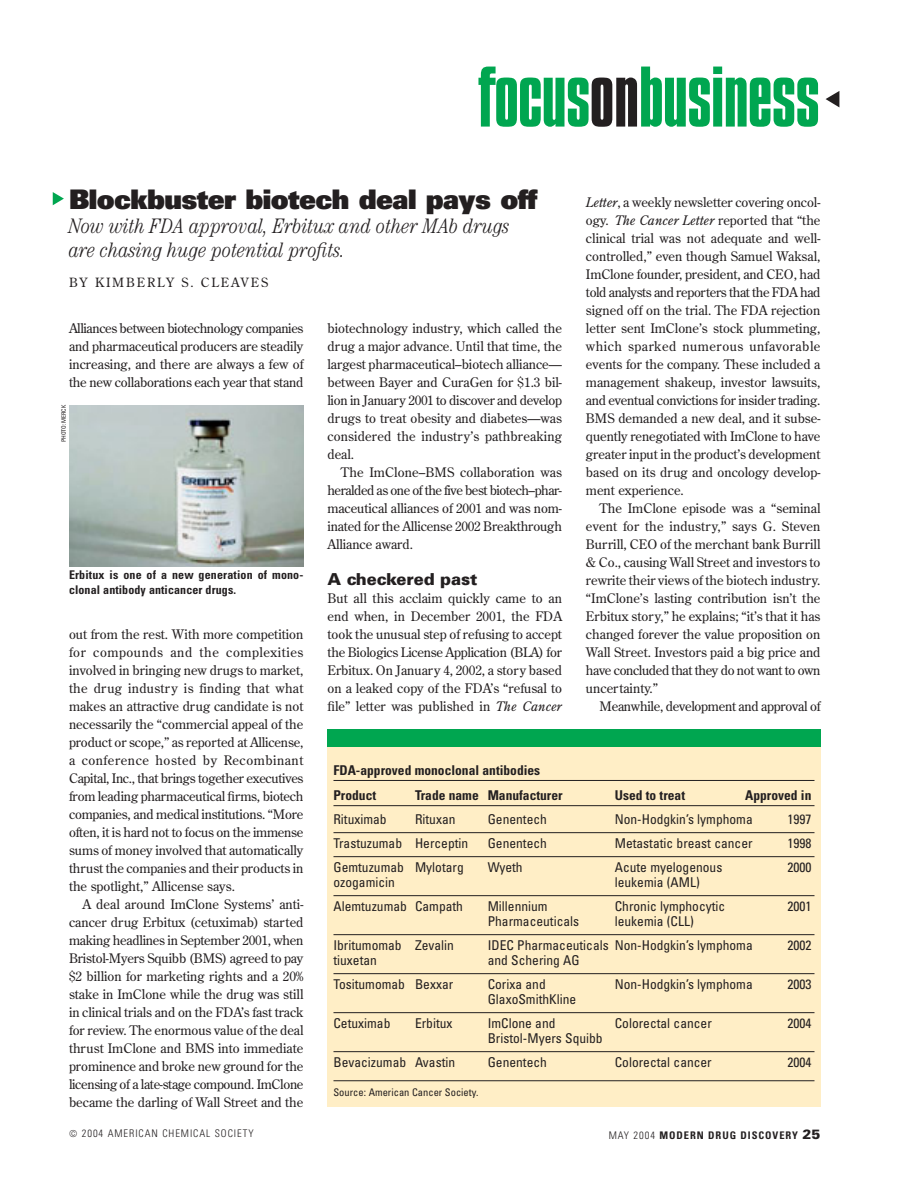
<style>
.page{position:relative;width:918px;height:1188px;background:#fff}
.page>*{position:absolute;margin:0;border:0;box-sizing:border-box;transform-origin:0 0}
.t1{font:90px "Compacta Plain";letter-spacing:-.02em;color:#00a650}
.t2{font:900 27px "Univers";letter-spacing:-.02em;color:#231f20}
.t3{font:italic 300 condensed 21px/24px "Century";letter-spacing:-.005em;color:#231f20}
.t4{font:900 16.5px "Univers";letter-spacing:-.005em;color:#231f20}
.t5{font:condensed 13.5px "Univers";color:#231f20}
.t6{font:700 condensed 13.5px/25.5px "Univers";color:#231f20}
.t7{font:13.2px/18px "Century Old Style";color:#231f20;text-align:justify}
.t8{font:13.2px "Century Old Style";letter-spacing:-.02em;color:#231f20}
.t9{font:12.75px "Century Old Style";letter-spacing:.15em;color:#231f20}
.t10{font:700 condensed 12px/15px "Univers";letter-spacing:.01em;color:#231f20}
.t11{font:condensed 10.5px "Univers";color:#231f20}
.t12{font:700 condensed 10.5px "Univers";letter-spacing:.09em;color:#231f20}
.t13{font:300 condensed 10.5px "Univers";letter-spacing:.09em;color:#231f20}
.t14{font:condensed 6px "Univers";letter-spacing:-.015em;color:#231f20}
.s1{color:#231f20}
.s2{font-style:italic}
.s3{font-weight:300}
.s4{font-weight:900;font-stretch:normal;font-size:13.5px}
</style>
<div class="page">
<img style="left:69px;top:405px;width:234px;height:162px">
<div style="left:327px;top:747px;width:493px;height:360px;background:#ffeec6"></div>
<hr style="left:333px;top:780px;width:481px;height:1px;background:#231f20">
<hr style="left:333px;top:805px;width:481px;height:1px;background:#231f20">
<hr style="left:333px;top:832px;width:481px;height:1px;background:#231f20">
<hr style="left:333px;top:856px;width:481px;height:1px;background:#231f20">
<hr style="left:333px;top:895px;width:481px;height:1px;background:#231f20">
<hr style="left:333px;top:934px;width:481px;height:1px;background:#231f20">
<hr style="left:333px;top:973px;width:481px;height:1px;background:#231f20">
<hr style="left:333px;top:1012px;width:481px;height:1px;background:#231f20">
<hr style="left:333px;top:1051px;width:481px;height:1px;background:#231f20">
<hr style="left:333px;top:1080px;width:481px;height:1px;background:#231f20">
<div style="left:327px;top:729px;width:493px;height:18px;background:#00a650"></div>
<h1 class="t1" style="left:478px;top:66px;width:344px">focus<span class="s1">on</span>business</h1>
<h2 class="t2" style="left:69px;top:189px;width:470px">Blockbuster biotech deal pays off</h2>
<h3 class="t3" style="left:69px;top:216px;width:442px">Now with FDA approval, Erbitux and other MAb drugs are chasing huge potential profits.</h3>
<p class="t9" style="left:69px;top:277px;width:201px">BY KIMBERLY S. CLEAVES</p>
<p class="t7" style="left:586px;top:194px;width:236px"><span class="s2">Letter</span>, a weekly newsletter covering oncol&shy;ogy. <span class="s2">The Cancer Letter</span> reported that “the clinical trial was not adequate and well&shy;controlled,” even though Samuel Waksal, ImClone founder, president, and CEO, had told analysts and reporters that the FDA had signed off on the trial. The FDA rejection letter sent ImClone’s stock plummeting, which sparked numerous unfavorable events for the company. These included a management shakeup, investor lawsuits, and eventual convictions for insider trading.<br>BMS demanded a new deal, and it subse&shy;quently renegotiated with ImClone to have greater input in the product’s development based on its drug and oncology develop&shy;ment experience.</p>
<p class="t7" style="left:586px;top:500px;width:236px;text-indent:14px">The ImClone episode was a “seminal event for the industry,” says G. Steven Burrill, CEO of the merchant bank Burrill &amp; Co., causing Wall Street and investors to rewrite their views of the biotech industry. “ImClone’s lasting contribution isn’t the Erbitux story,” he explains; “it’s that it has changed forever the value proposition on Wall Street. Investors paid a big price and have concluded that they do not want to own uncertainty.”</p>
<p class="t8" style="left:599px;top:701px;width:222px">Meanwhile, development and approval of</p>
<p class="t7" style="left:327px;top:320px;width:236px">biotechnology industry, which called the drug a major advance. Until that time, the largest pharmaceutical–biotech alliance— between Bayer and CuraGen for $1.3 bil&shy;lion in January 2001 to discover and develop drugs to treat obesity and diabetes—was considered the industry’s pathbreaking deal.</p>
<p class="t7" style="left:327px;top:464px;width:236px;text-indent:14px">The ImClone–BMS collaboration was heralded as one of the five best biotech–phar&shy;maceutical alliances of 2001 and was nom&shy;inated for the Allicense 2002 Breakthrough Alliance award.</p>
<p class="t4" style="left:327px;top:573px;width:152px">A checkered past</p>
<p class="t7" style="left:327px;top:590px;width:236px">But all this acclaim quickly came to an end when, in December 2001, the FDA took the unusual step of refusing to accept the Biologics License Application (BLA) for Erbitux. On January 4, 2002, a story based on a leaked copy of the FDA’s “refusal to file” letter was published in <span class="s2">The Cancer</span></p>
<p class="t7" style="left:69px;top:320px;width:236px">Alliances between biotechnology companies and pharmaceutical producers are steadily increasing, and there are always a few of the new collaborations each year that stand</p>
<p class="t14" style="left:61px;top:442px;width:39px;rotate:-90deg">PHOTO: MERCK</p>
<p class="t10" style="left:69px;top:568px;width:236px">Erbitux is one of a new generation of mono&shy;clonal antibody anticancer drugs.</p>
<p class="t7" style="left:69px;top:626px;width:236px">out from the rest. With more competition for compounds and the complexities involved in bringing new drugs to market, the drug industry is finding that what makes an attractive drug candidate is not necessarily the “commercial appeal of the product or scope,” as reported at Allicense, a conference hosted by Recombinant Capital, Inc., that brings together executives from leading pharmaceutical firms, biotech companies, and medical institutions. “More often, it is hard not to focus on the immense sums of money involved that automatically thrust the companies and their products in the spotlight,” Allicense says.</p>
<p class="t7" style="left:69px;top:896px;width:236px;text-indent:14px">A deal around ImClone Systems’ anti&shy;cancer drug Erbitux (cetuximab) started making headlines in September 2001, when Bristol-Myers Squibb (BMS) agreed to pay $2 billion for marketing rights and a 20% stake in ImClone while the drug was still in clinical trials and on the FDA’s fast track for review. The enormous value of the deal thrust ImClone and BMS into immediate prominence and broke new ground for the licensing of a late-stage compound. ImClone became the darling of Wall Street and the</p>
<p class="t6" style="left:333px;top:759px;width:208px">FDA-approved monoclonal antibodies<br>Product</p>
<p class="t6" style="left:415px;top:784px;width:149px">Trade name Manufacturer</p>
<p class="t6" style="left:615px;top:784px;width:72px">Used to treat</p>
<p class="t6" style="left:745px;top:784px;width:68px">Approved in</p>
<p class="t5" style="left:333px;top:814px;width:55px">Rituximab</p>
<p class="t5" style="left:415px;top:814px;width:42px">Rituxan</p>
<p class="t5" style="left:488px;top:814px;width:61px">Genentech</p>
<p class="t5" style="left:615px;top:814px;width:139px">Non-Hodgkin’s lymphoma</p>
<p class="t5" style="left:787px;top:814px;width:25px">1997</p>
<p class="t5" style="left:333px;top:838px;width:136px">Trastuzumab Herceptin</p>
<p class="t5" style="left:488px;top:838px;width:61px">Genentech</p>
<p class="t5" style="left:615px;top:838px;width:139px">Metastatic breast cancer</p>
<p class="t5" style="left:787px;top:838px;width:25px">1998</p>
<p class="t5" style="left:333px;top:862px;width:132px">Gemtuzumab Mylotarg</p>
<p class="t5" style="left:488px;top:862px;width:36px">Wyeth</p>
<p class="t5" style="left:615px;top:862px;width:109px">Acute myelogenous</p>
<p class="t5" style="left:787px;top:862px;width:25px">2000</p>
<p class="t5" style="left:333px;top:877px;width:63px">ozogamicin</p>
<p class="t5" style="left:615px;top:877px;width:87px">leukemia (AML)</p>
<p class="t5" style="left:333px;top:901px;width:131px">Alemtuzumab Campath</p>
<p class="t5" style="left:488px;top:901px;width:61px">Millennium</p>
<p class="t5" style="left:615px;top:901px;width:112px">Chronic lymphocytic</p>
<p class="t5" style="left:787px;top:901px;width:25px">2001</p>
<p class="t5" style="left:488px;top:916px;width:93px">Pharmaceuticals</p>
<p class="t5" style="left:615px;top:916px;width:81px">leukemia (CLL)</p>
<p class="t5" style="left:333px;top:940px;width:122px">Ibritumomab Zevalin</p>
<p class="t5" style="left:488px;top:940px;width:267px">IDEC Pharmaceuticals Non-Hodgkin’s lymphoma</p>
<p class="t5" style="left:787px;top:940px;width:25px">2002</p>
<p class="t5" style="left:333px;top:955px;width:45px">tiuxetan</p>
<p class="t5" style="left:488px;top:955px;width:94px">and Schering AG</p>
<p class="t5" style="left:333px;top:979px;width:121px">Tositumomab Bexxar</p>
<p class="t5" style="left:488px;top:979px;width:60px">Corixa and</p>
<p class="t5" style="left:615px;top:979px;width:139px">Non-Hodgkin’s lymphoma</p>
<p class="t5" style="left:787px;top:979px;width:25px">2003</p>
<p class="t5" style="left:488px;top:994px;width:90px">GlaxoSmithKline</p>
<p class="t5" style="left:333px;top:1018px;width:58px">Cetuximab</p>
<p class="t5" style="left:415px;top:1018px;width:39px">Erbitux</p>
<p class="t5" style="left:488px;top:1018px;width:69px">ImClone and</p>
<p class="t5" style="left:615px;top:1018px;width:99px">Colorectal cancer</p>
<p class="t5" style="left:787px;top:1018px;width:25px">2004</p>
<p class="t5" style="left:488px;top:1033px;width:116px">Bristol-Myers Squibb</p>
<p class="t5" style="left:333px;top:1057px;width:123px">Bevacizumab Avastin</p>
<p class="t5" style="left:488px;top:1057px;width:61px">Genentech</p>
<p class="t5" style="left:615px;top:1057px;width:99px">Colorectal cancer</p>
<p class="t5" style="left:787px;top:1057px;width:25px">2004</p>
<p class="t11" style="left:333px;top:1088px;width:146px">Source: American Cancer Society.</p>
<p class="t13" style="left:82px;top:1129px;width:173px">2004 AMERICAN CHEMICAL SOCIETY</p>
<p class="t12" style="left:609px;top:1132px;width:213px"><span class="s3">MAY 2004</span> MODERN DRUG DISCOVERY <span class="s4">25</span></p>
</div>
